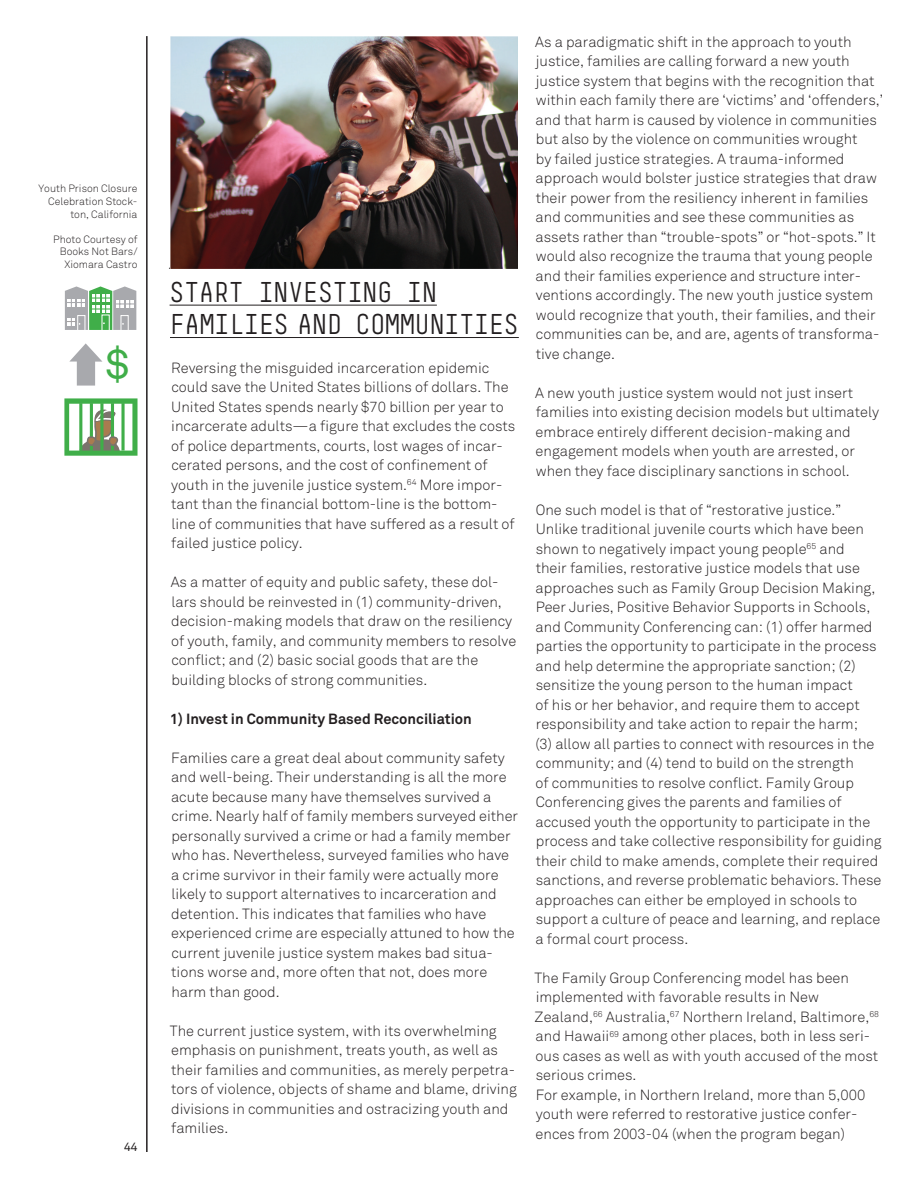
<style>
.page{position:relative;width:918px;height:1188px;background:#fff}
.page>*{position:absolute;margin:0;border:0;box-sizing:border-box;transform-origin:0 0}
.infographic_text{font:41.85px "Akkurat";color:#40ae49}
.TITLE_HEADER{font:27px/32.4px "Simple";color:#231f20}
.body_text{font:300 14.7px/19.5px "Akkurat";color:#231f20}
.body_text-2{font:700 14.7px "Akkurat";color:#231f20}
.t1{font:12px "Akkurat";color:#231f20}
.captions_-_left_page{font:300 10.5px/12.6px "Akkurat";color:#231f20;text-align:right}
</style>
<div class="page">
<hr style="left:146px;top:36px;width:2px;height:1116px;background:#231f20">
<hr style="left:170px;top:305px;width:267px;height:1px;background:#231f20">
<hr style="left:170px;top:337px;width:349px;height:1px;background:#231f20">
<img style="left:170px;top:36px;width:347px;height:233px">
<svg style="left:65px;top:286px;width:71px;height:44px"></svg>
<svg style="left:64px;top:398px;width:74px;height:58px"></svg>
<svg style="left:69px;top:343px;width:33px;height:43px"></svg>
<p class="captions_-_left_page" style="left:39px;top:183px;width:100px">Youth Prison Closure<br>Celebration Stock&shy;ton, California</p>
<p class="captions_-_left_page" style="left:53px;top:233px;width:86px">Photo Courtesy of<br>Books Not Bars/<br>Xiomara Castro</p>
<p class="infographic_text" style="left:105px;top:339px;width:25px">$</p>
<p class="t1" style="left:124px;top:1140px;width:15px">44</p>
<p class="body_text" style="left:168px;top:255px;width:5px">.</p>
<p class="TITLE_HEADER" style="left:170px;top:276px;width:351px">START INVESTING IN<br>FAMILIES AND COMMUNITIES</p>
<p class="body_text" style="left:171px;top:358px;width:346px">Reversing the misguided incarceration epidemic could save the United States billions of dollars. The United States spends nearly $70 billion per year to incarcerate adults—a figure that excludes the costs of police departments, courts, lost wages of incar&shy;cerated persons, and the cost of confinement of youth in the juvenile justice system.<sup>64</sup> More impor&shy;tant than the financial bottom-line is the bottom&shy;line of communities that have suffered as a result of failed justice policy.</p>
<p class="body_text" style="left:171px;top:573px;width:347px">As a matter of equity and public safety, these dol&shy;lars should be reinvested in (1) community-driven, decision-making models that draw on the resiliency of youth, family, and community members to resolve conflict; and (2) basic social goods that are the building blocks of strong communities.</p>
<p class="body_text-2" style="left:170px;top:709px;width:304px">1) Invest in Community Based Reconciliation</p>
<p class="body_text" style="left:171px;top:748px;width:349px">Families care a great deal about community safety and well-being. Their understanding is all the more acute because many have themselves survived a crime. Nearly half of family members surveyed either personally survived a crime or had a family member who has. Nevertheless, surveyed families who have a crime survivor in their family were actually more likely to support alternatives to incarceration and detention. This indicates that families who have experienced crime are especially attuned to how the current juvenile justice system makes bad situa&shy;tions worse and, more often that not, does more harm than good.</p>
<p class="body_text" style="left:170px;top:1021px;width:348px">The current justice system, with its overwhelming emphasis on punishment, treats youth, as well as their families and communities, as merely perpetra&shy;tors of violence, objects of shame and blame, driving divisions in communities and ostracizing youth and families.</p>
<p class="body_text" style="left:535px;top:32px;width:349px">As a paradigmatic shift in the approach to youth justice, families are calling forward a new youth justice system that begins with the recognition that within each family there are ‘victims’ and ‘offenders,’ and that harm is caused by violence in communities but also by the violence on communities wrought<br>by failed justice strategies. A trauma-informed approach would bolster justice strategies that draw their power from the resiliency inherent in families and communities and see these communities as assets rather than “trouble-spots” or “hot-spots.” It would also recognize the trauma that young people and their families experience and structure inter&shy;ventions accordingly. The new youth justice system would recognize that youth, their families, and their communities can be, and are, agents of transforma&shy;tive change.</p>
<p class="body_text" style="left:535px;top:383px;width:345px">A new youth justice system would not just insert families into existing decision models but ultimately embrace entirely different decision-making and engagement models when youth are arrested, or when they face disciplinary sanctions in school.</p>
<p class="body_text" style="left:535px;top:500px;width:348px">One such model is that of “restorative justice.” Unlike traditional juvenile courts which have been shown to negatively impact young people<sup>65</sup> and<br>their families, restorative justice models that use approaches such as Family Group Decision Making, Peer Juries, Positive Behavior Supports in Schools, and Community Conferencing can: (1) offer harmed parties the opportunity to participate in the process and help determine the appropriate sanction; (2) sensitize the young person to the human impact<br>of his or her behavior, and require them to accept responsibility and take action to repair the harm;<br>(3) allow all parties to connect with resources in the community; and (4) tend to build on the strength<br>of communities to resolve conflict. Family Group Conferencing gives the parents and families of accused youth the opportunity to participate in the process and take collective responsibility for guiding their child to make amends, complete their required sanctions, and reverse problematic behaviors. These approaches can either be employed in schools to support a culture of peace and learning, and replace a formal court process.</p>
<p class="body_text" style="left:534px;top:968px;width:346px">The Family Group Conferencing model has been implemented with favorable results in New Zealand,<sup>66</sup> Australia,<sup>67</sup> Northern Ireland, Baltimore,<sup>68 </sup>and Hawaii<sup>69</sup> among other places, both in less seri&shy;ous cases as well as with youth accused of the most serious crimes.</p>
<p class="body_text" style="left:536px;top:1085px;width:331px">For example, in Northern Ireland, more than 5,000 youth were referred to restorative justice confer&shy;ences from 2003-04 (when the program began)</p>
</div>
